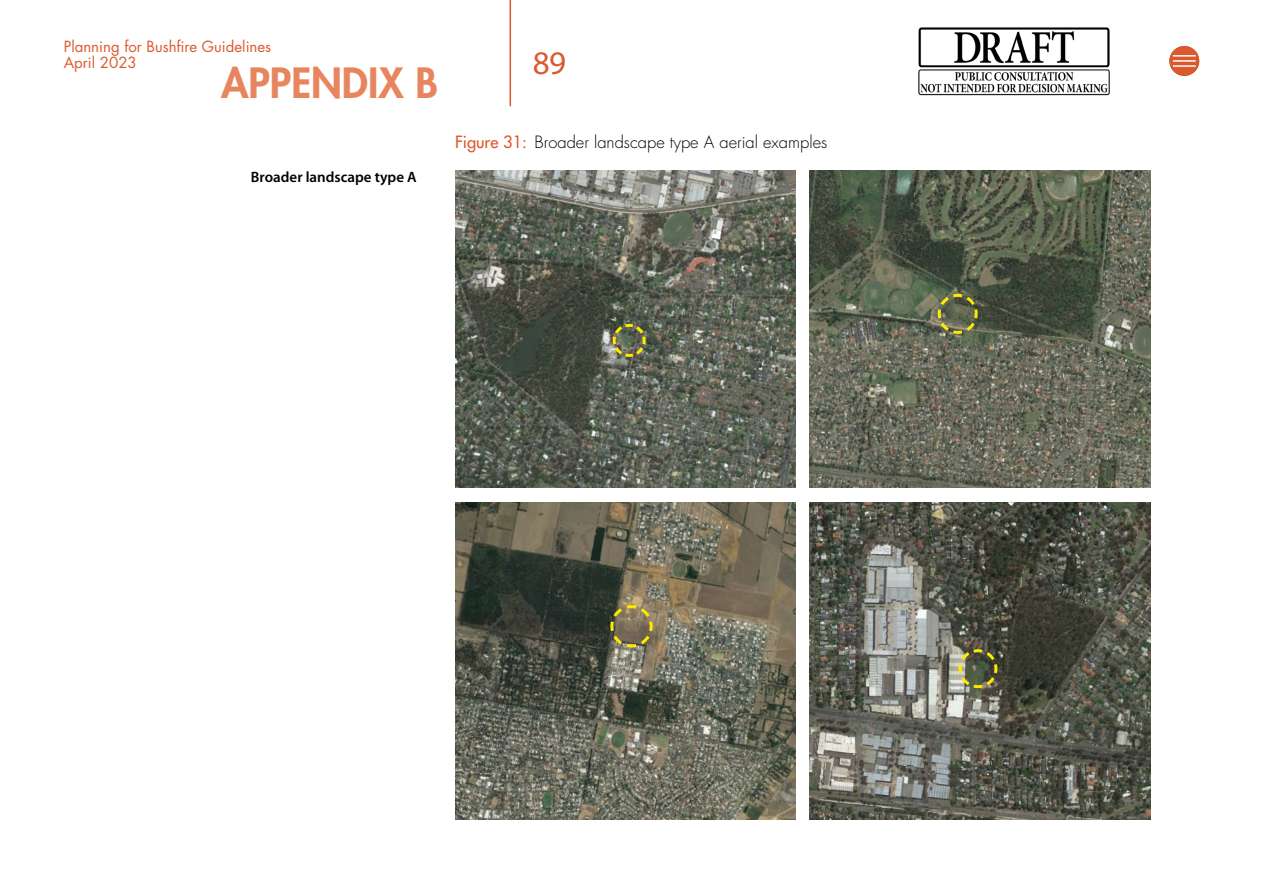
<style>
.page{position:relative;width:1263px;height:893px;background:#fff}
.page>*{position:absolute;margin:0;border:0;box-sizing:border-box;transform-origin:0 0}
.t1{font:800 40.65px "Futura Std";color:#e7865e}
.t2{font:33px "Myriad Pro";color:#dd592d}
.t3{font:300 16.5px "Futura Std";color:#000}
.t4{font:15px/16.5px "Futura Std";color:#dd592d}
.t5{font:600 15px "Myriad Pro";color:#000}
.s1{font-weight:500;color:#dd592d}
</style>
<div class="page">
<hr style="left:509px;top:0;width:2px;height:106px;background:#dd592d">
<img style="left:918px;top:27px;width:192px;height:69px">
<img style="left:455px;top:171px;width:340px;height:317px">
<img style="left:810px;top:171px;width:340px;height:317px">
<img style="left:455px;top:503px;width:340px;height:316px">
<img style="left:810px;top:503px;width:340px;height:316px">
<svg style="left:611px;top:322px;width:36px;height:36px"></svg>
<svg style="left:957px;top:648px;width:42px;height:42px;background:#72744b"></svg>
<svg style="left:936px;top:292px;width:43px;height:43px;background:#717449"></svg>
<svg style="left:609px;top:604px;width:45px;height:45px;background:#867b51"></svg>
<div style="left:1169px;top:46px;width:30px;height:30px;background:#dd592d;border-radius:50%"></div>
<hr style="left:1173px;top:55px;width:23px;height:2px;background:#fff">
<hr style="left:1173px;top:60px;width:23px;height:2px;background:#fff">
<hr style="left:1173px;top:65px;width:23px;height:2px;background:#fff">
<p class="t4" style="left:64px;top:38px;width:209px">Planning for Bushfire Guidelines<br>April 2023</p>
<h1 class="t1" style="left:221px;top:58px;width:218px">APPENDIX B</h1>
<p class="t5" style="left:251px;top:168px;width:167px">Broader landscape type A</p>
<h2 class="t2" style="left:533px;top:42px;width:35px">89</h2>
<p class="t3" style="left:455px;top:132px;width:374px"><span class="s1">Figure 31:</span> Broader landscape type A aerial examples</p>
</div>
